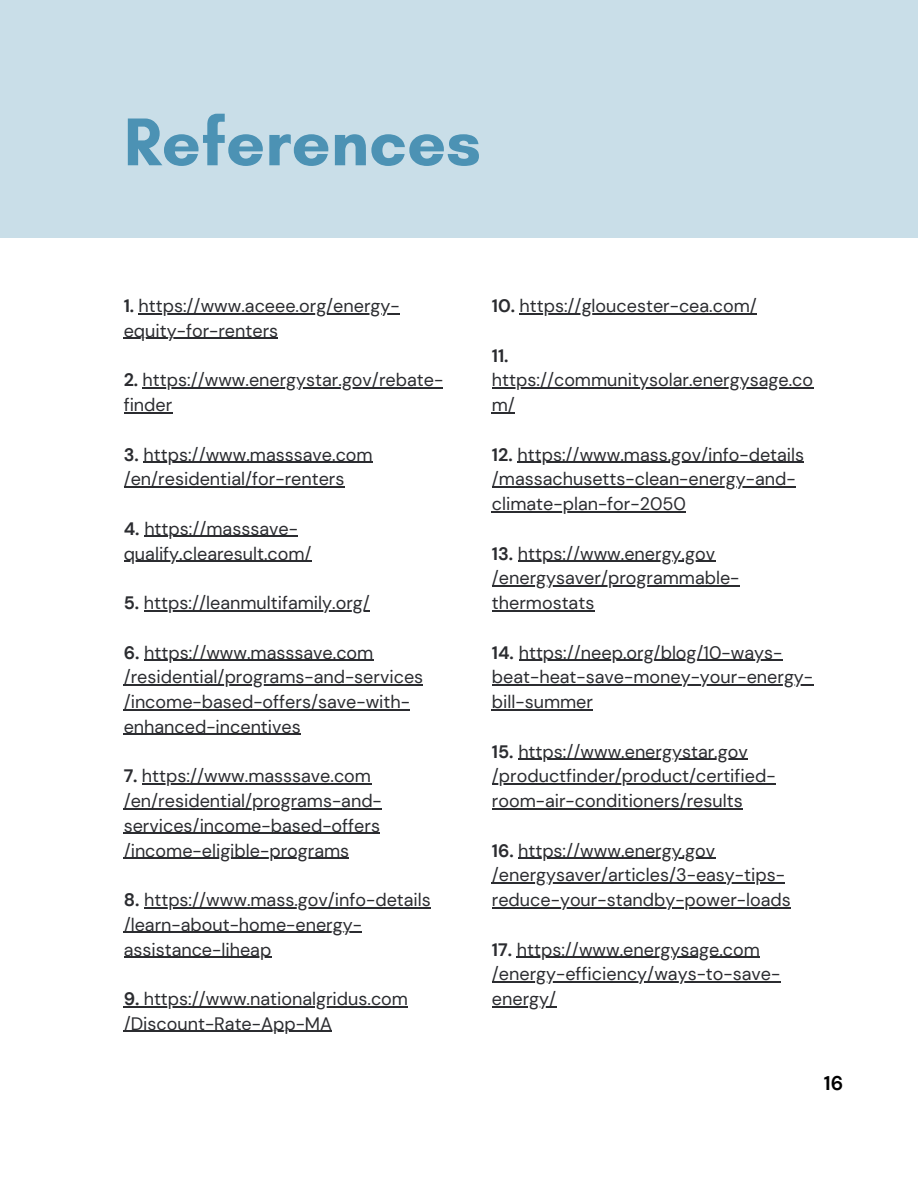
<style>
.page{position:relative;width:918px;height:1188px;background:#fff}
.page>*{position:absolute;margin:0;border:0;box-sizing:border-box;transform-origin:0 0}
.t1{font:700 68.7px "Glacial Indifference";color:#4c92b4}
.t2{font:700 19.8px "DM Sans";color:#000}
.t3{font:18px/24.8px "DM Sans";color:#2b2c30}
.s1{font-weight:700}
</style>
<div class="page">
<div style="left:0;top:0;width:918px;height:238px;background:#c9dee8"></div>
<hr style="left:139px;top:313px;width:261px;height:1px;background:#2b2c30">
<hr style="left:124px;top:338px;width:154px;height:1px;background:#2b2c30">
<hr style="left:143px;top:387px;width:300px;height:2px;background:#2b2c30">
<hr style="left:124px;top:412px;width:48px;height:1px;background:#2b2c30">
<hr style="left:144px;top:462px;width:229px;height:1px;background:#2b2c30">
<hr style="left:124px;top:486px;width:221px;height:2px;background:#2b2c30">
<hr style="left:144px;top:536px;width:154px;height:1px;background:#2b2c30">
<hr style="left:124px;top:561px;width:188px;height:1px;background:#2b2c30">
<hr style="left:144px;top:610px;width:226px;height:1px;background:#2b2c30">
<hr style="left:144px;top:660px;width:229px;height:1px;background:#2b2c30">
<hr style="left:124px;top:684px;width:299px;height:2px;background:#2b2c30">
<hr style="left:124px;top:709px;width:286px;height:1px;background:#2b2c30">
<hr style="left:124px;top:734px;width:177px;height:1px;background:#2b2c30">
<hr style="left:142px;top:783px;width:229px;height:2px;background:#2b2c30">
<hr style="left:124px;top:808px;width:258px;height:1px;background:#2b2c30">
<hr style="left:124px;top:833px;width:256px;height:1px;background:#2b2c30">
<hr style="left:124px;top:858px;width:225px;height:1px;background:#2b2c30">
<hr style="left:144px;top:907px;width:287px;height:1px;background:#2b2c30">
<hr style="left:124px;top:932px;width:238px;height:1px;background:#2b2c30">
<hr style="left:124px;top:957px;width:147px;height:1px;background:#2b2c30">
<svg style="left:124px;top:1006px;width:20px;height:1px"></svg>
<hr style="left:144px;top:1006px;width:264px;height:1px;background:#2b2c30">
<hr style="left:124px;top:1031px;width:208px;height:1px;background:#2b2c30">
<hr style="left:519px;top:313px;width:238px;height:1px;background:#2b2c30">
<hr style="left:492px;top:387px;width:321px;height:2px;background:#2b2c30">
<svg style="left:492px;top:412px;width:23px;height:1px"></svg>
<hr style="left:517px;top:462px;width:287px;height:1px;background:#2b2c30">
<hr style="left:492px;top:486px;width:304px;height:2px;background:#2b2c30">
<hr style="left:492px;top:511px;width:194px;height:1px;background:#2b2c30">
<hr style="left:518px;top:561px;width:197px;height:1px;background:#2b2c30">
<hr style="left:492px;top:585px;width:248px;height:2px;background:#2b2c30">
<hr style="left:492px;top:610px;width:102px;height:1px;background:#2b2c30">
<hr style="left:519px;top:660px;width:263px;height:1px;background:#2b2c30">
<hr style="left:492px;top:684px;width:321px;height:2px;background:#2b2c30">
<hr style="left:492px;top:709px;width:101px;height:1px;background:#2b2c30">
<hr style="left:518px;top:759px;width:230px;height:1px;background:#2b2c30">
<hr style="left:492px;top:783px;width:284px;height:2px;background:#2b2c30">
<hr style="left:492px;top:808px;width:251px;height:1px;background:#2b2c30">
<hr style="left:518px;top:858px;width:197px;height:1px;background:#2b2c30">
<hr style="left:492px;top:882px;width:293px;height:2px;background:#2b2c30">
<hr style="left:492px;top:907px;width:299px;height:1px;background:#2b2c30">
<hr style="left:517px;top:957px;width:243px;height:1px;background:#2b2c30">
<hr style="left:492px;top:981px;width:288px;height:2px;background:#2b2c30">
<hr style="left:492px;top:1006px;width:64px;height:1px;background:#2b2c30">
<p class="t1" style="left:124px;top:100px;width:359px">References</p>
<p class="t3" style="left:124px;top:293px;width:278px"><span class="s1">1.</span> https://www.aceee.org/energy&shy;equity-for-renters</p>
<p class="t3" style="left:124px;top:368px;width:321px"><span class="s1">2.</span> https://www.energystar.gov/rebate&shy;finder</p>
<p class="t3" style="left:124px;top:442px;width:251px"><span class="s1">3.</span> https://www.masssave.com /en/residential/for-renters</p>
<p class="t3" style="left:124px;top:516px;width:189px"><span class="s1">4.</span> https://masssave&shy;qualify.clearesult.com/</p>
<p class="t3" style="left:124px;top:590px;width:248px"><span class="s1">5.</span> https://leanmultifamily.org/</p>
<p class="t3" style="left:124px;top:640px;width:301px"><span class="s1">6.</span> https://www.masssave.com /residential/programs-and-services /income-based-offers/save-with&shy;enhanced-incentives</p>
<p class="t3" style="left:124px;top:764px;width:260px"><span class="s1">7.</span> https://www.masssave.com /en/residential/programs-and&shy;services/income-based-offers /income-eligible-programs</p>
<p class="t3" style="left:124px;top:887px;width:309px"><span class="s1">8.</span> https://www.mass.gov/info-details /learn-about-home-energy&shy;assistance-liheap</p>
<p class="t3" style="left:124px;top:986px;width:286px"><span class="s1">9.</span> https://www.nationalgridus.com /Discount-Rate-App-MA</p>
<p class="t3" style="left:492px;top:293px;width:266px"><span class="s1">10.</span> https://gloucester-cea.com/</p>
<p class="t3" style="left:492px;top:343px;width:323px"><span class="s1">11. </span>https://communitysolar.energysage.co m/</p>
<p class="t3" style="left:492px;top:442px;width:314px"><span class="s1">12.</span> https://www.mass.gov/info-details /massachusetts-clean-energy-and&shy;climate-plan-for-2050</p>
<p class="t3" style="left:492px;top:541px;width:249px"><span class="s1">13.</span> https://www.energy.gov /energysaver/programmable&shy;thermostats</p>
<p class="t3" style="left:492px;top:640px;width:323px"><span class="s1">14.</span> https://neep.org/blog/10-ways&shy;beat-heat-save-money-your-energy&shy;bill-summer</p>
<p class="t3" style="left:492px;top:739px;width:285px"><span class="s1">15.</span> https://www.energystar.gov /productfinder/product/certified&shy;room-air-conditioners/results</p>
<p class="t3" style="left:492px;top:838px;width:300px"><span class="s1">16.</span> https://www.energy.gov /energysaver/articles/3-easy-tips&shy;reduce-your-standby-power-loads</p>
<p class="t3" style="left:492px;top:937px;width:290px"><span class="s1">17.</span> https://www.energysage.com /energy-efficiency/ways-to-save&shy;energy/</p>
<p class="t2" style="left:824px;top:1071px;width:21px">16</p>
</div>
